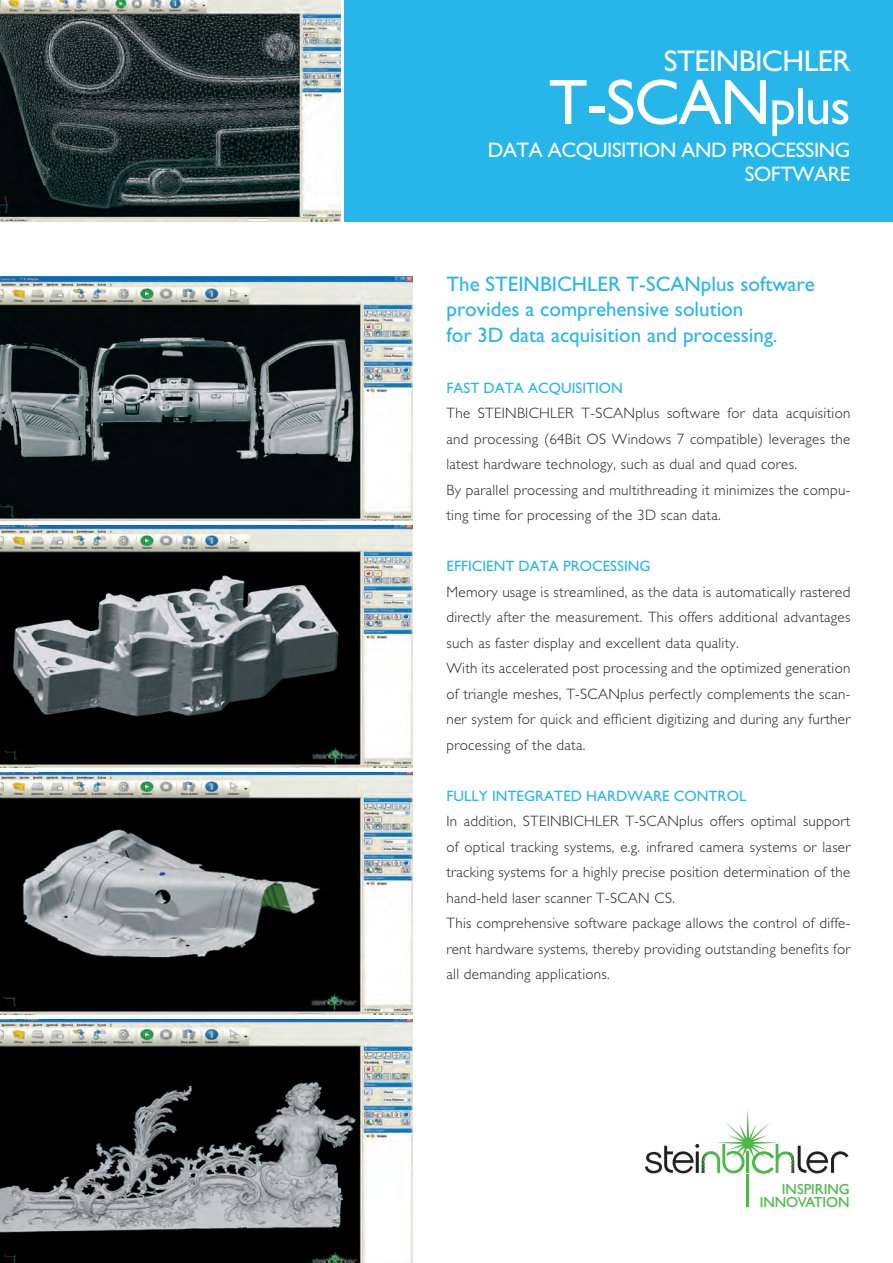
<style>
.page{position:relative;width:893px;height:1263px;background:#fff}
.page>*{position:absolute;margin:0;border:0;box-sizing:border-box;transform-origin:0 0}
.t1{font:64.5px "Gill Sans Std";color:#fff}
.t2{font:30px "Gill Sans Std";letter-spacing:-.02em;color:#fff}
.t3{font:21px/25.5px "Gill Sans Std";color:#26b6ea}
.t4{font:21px "Gill Sans Std";letter-spacing:-.02em;color:#fff}
.t5{font:300 15px/25.5px "Gill Sans Std";letter-spacing:.02em;color:#231f20;text-align:justify}
.t6{font:15px "Gill Sans Std";color:#26b6ea}
.t7{font:14.7px/13px "Gill Sans Std";color:#4cb848;text-align:right}
.s1{font-size:52.5px}
</style>
<div class="page">
<div style="left:340px;top:0;width:553px;height:221px;background:#26b6ea"></div>
<div style="left:643px;top:1108px;width:208px;height:103px;background:linear-gradient(to right,#fff,#f8f9f9)"></div>
<svg style="left:645px;top:1109px;width:203px;height:64px"></svg>
<hr style="left:746px;top:1174px;width:3px;height:33px;background:#4cb848">
<hr style="left:340px;top:0;width:3px;height:221px;background:#fff">
<img style="left:0;top:0;width:340px;height:221px">
<img style="left:0;top:276px;width:412px;height:987px">
<hr style="left:0;top:521px;width:412px;height:4px;background:#fff">
<hr style="left:0;top:768px;width:412px;height:3px;background:#fff">
<hr style="left:0;top:1015px;width:412px;height:3px;background:#fff">
<p class="t2" style="left:664px;top:44px;width:188px">STEINBICHLER</p>
<p class="t1" style="left:549px;top:65px;width:303px">T-SCAN<span class="s1">plus</span></p>
<p class="t4" style="left:488px;top:138px;width:364px">DATA ACQUISITION AND PROCESSING</p>
<p class="t4" style="left:745px;top:162px;width:107px">SOFTWARE</p>
<p class="t3" style="left:446px;top:271px;width:370px">The STEINBICHLER T-SCANplus software provides a comprehensive solution</p>
<p class="t3" style="left:446px;top:322px;width:333px">for 3D data acquisition and processing.</p>
<p class="t6" style="left:446px;top:379px;width:178px">FAST DATA ACQUISITION</p>
<p class="t5" style="left:446px;top:401px;width:405px">The STEINBICHLER T-SCANplus software for data acquisition and processing (64Bit OS Windows 7 compatible) leverages the latest hardware technology, such as dual and quad cores.</p>
<p class="t5" style="left:446px;top:477px;width:405px">By parallel processing and multithreading it minimizes the compu&shy;ting time for processing of the 3D scan data.</p>
<p class="t6" style="left:446px;top:558px;width:206px">EFFICIENT DATA PROCESSING</p>
<p class="t5" style="left:446px;top:579px;width:405px">Memory usage is streamlined, as the data is automatically rastered directly after the measurement. This offers additional advantages such as faster display and excellent data quality.</p>
<p class="t5" style="left:446px;top:656px;width:405px">With its accelerated post processing and the optimized generation of triangle meshes, T-SCANplus perfectly complements the scan&shy;ner system for quick and efficient digitizing and during any further processing of the data.</p>
<p class="t6" style="left:446px;top:787px;width:301px">FULLY INTEGRATED HARDWARE CONTROL</p>
<p class="t5" style="left:446px;top:809px;width:405px">In addition, STEINBICHLER T-SCANplus offers optimal support of optical tracking systems, e.g. infrared camera systems or laser tracking systems for a highly precise position determination of the hand-held laser scanner T-SCAN CS.</p>
<p class="t5" style="left:446px;top:911px;width:405px">This comprehensive software package allows the control of diffe&shy;rent hardware systems, thereby providing outstanding benefits for all demanding applications.</p>
<p class="t7" style="left:760px;top:1183px;width:91px">INSPIRING<br>INNOVATION</p>
</div>
